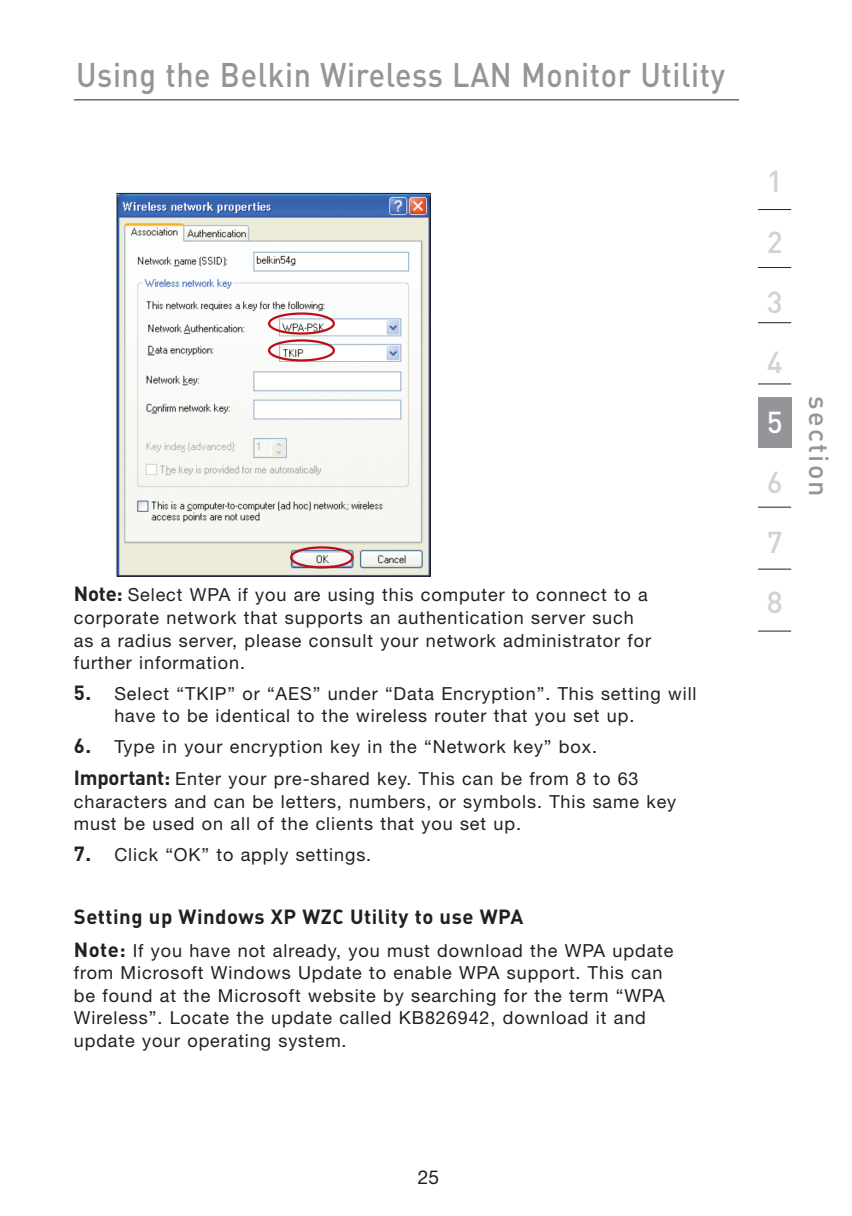
<style>
.page{position:relative;width:852px;height:1216px;background:#fff}
.page>*{position:absolute;margin:0;border:0;box-sizing:border-box;transform-origin:0 0}
.t1{font:500 33.75px "DIN";letter-spacing:.02em;color:#939598;scale:.9 1}
.t2{font:500 29.93px/60.1px "DIN";color:#d1d2d4;text-align:justify}
.t3{font:500 29.93px "DIN";color:#fff}
.t4{font:500 27px "DIN";letter-spacing:.08em;color:#939598}
.t5{font:700 20.25px "DIN";letter-spacing:.025em;color:#231f20}
.t6{font:19.12px "Helvetica Neue";color:#231f20}
.t7{font:18px/22.5px "Helvetica Neue";letter-spacing:.05em;color:#231f20}
.s1{font-family:"DIN";font-weight:700;font-size:20.25px}
</style>
<div class="page">
<img style="left:119px;top:195px;width:309px;height:379px">
<div style="left:268px;top:312px;width:67px;height:22px;border:2px solid #bb1018;border-radius:50%"></div>
<div style="left:268px;top:339px;width:67px;height:22px;border:2px solid #bb1018;border-radius:50%"></div>
<div style="left:290px;top:546px;width:63px;height:22px;border:2px solid #bb1018;border-radius:50%"></div>
<div style="left:758px;top:396px;width:33px;height:51px;background:#939598"></div>
<hr style="left:757px;top:383px;width:33px;height:1px;background:#231f20">
<hr style="left:757px;top:209px;width:33px;height:1px;background:#231f20">
<hr style="left:757px;top:506px;width:33px;height:1px;background:#231f20">
<hr style="left:757px;top:322px;width:33px;height:1px;background:#231f20">
<hr style="left:757px;top:267px;width:33px;height:1px;background:#231f20">
<hr style="left:757px;top:568px;width:33px;height:1px;background:#231f20">
<hr style="left:757px;top:630px;width:33px;height:1px;background:#231f20">
<hr style="left:74px;top:99px;width:664px;height:1px;background:#231f20">
<h1 class="t1" style="left:76px;top:53px;width:722px">Using the Belkin Wireless LAN Monitor Utility</h1>
<p class="t7" style="left:74px;top:583px;width:578px"><span class="s1">Note:</span> Select WPA if you are using this computer to connect to a corporate network that supports an authentication server such as a radius server, please consult your network administrator for further information.</p>
<p class="t7" style="left:114px;top:681px;width:583px;text-indent:-40px"><span class="s1">5.</span> Select “TKIP” or “AES” under “Data Encryption”. This setting will have to be identical to the wireless router that you set up.</p>
<p class="t7" style="left:74px;top:729px;width:566px;line-height:32.4px"><span class="s1">6.</span> Type in your encryption key in the “Network key” box.<br><span class="s1">Important:</span> Enter your pre-shared key. This can be from 8 to 63</p>
<p class="t7" style="left:74px;top:789px;width:603px">characters and can be letters, numbers, or symbols. This same key must be used on all of the clients that you set up.</p>
<p class="t7" style="left:74px;top:842px;width:299px"><span class="s1">7.</span> Click “OK” to apply settings.</p>
<p class="t5" style="left:74px;top:903px;width:450px">Setting up Windows XP WZC Utility to use WPA</p>
<p class="t7" style="left:74px;top:938px;width:600px"><span class="s1">Note:</span> If you have not already, you must download the WPA update from Microsoft Windows Update to enable WPA support. This can be found at the Microsoft website by searching for the term “WPA Wireless”. Locate the update called KB826942, download it and update your operating system.</p>
<h2 class="t2" style="left:766px;top:150px;width:17px">1<br>2<br>3<br>4</h2>
<h2 class="t3" style="left:766px;top:403px;width:17px">5</h2>
<h2 class="t2" style="left:766px;top:451px;width:17px">6<br>7<br>8</h2>
<h3 class="t4" style="left:835px;top:396px;width:102px;rotate:90deg">section</h3>
<p class="t6" style="left:417px;top:1165px;width:23px">25</p>
</div>
